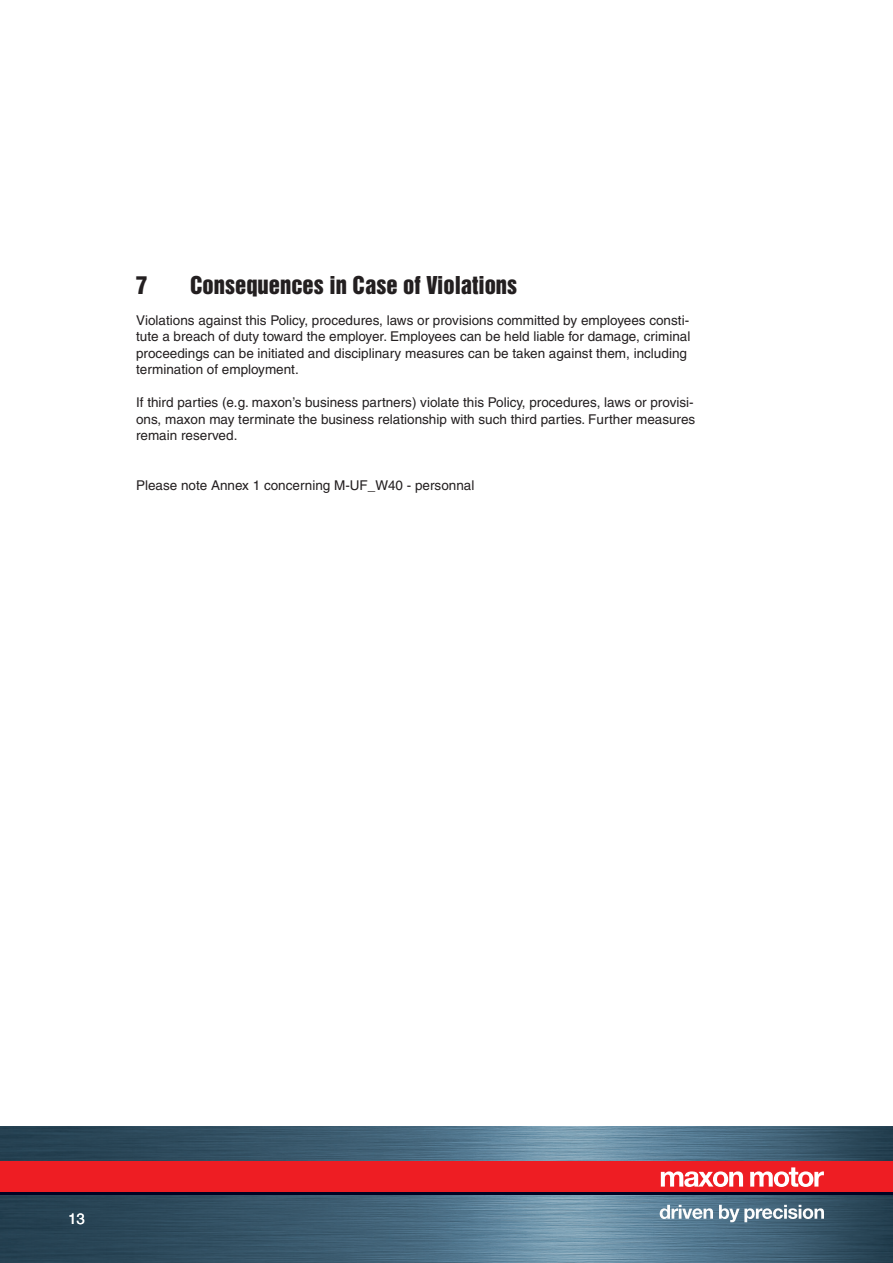
<style>
.page{position:relative;width:893px;height:1263px;background:#fff}
.page>*{position:absolute;margin:0;border:0;box-sizing:border-box;transform-origin:0 0}
.t1{font:22.5px "Helvetica Inserat LT";color:#231f20}
.t2{font:15px "Helvetica";color:#fff}
.t3{font:13.5px/16.5px "Helvetica";color:#231f20}
</style>
<div class="page">
<img style="left:0;top:1127px;width:893px;height:136px">
<div style="left:0;top:1161px;width:893px;height:31px;background:#ee1d23"></div>
<hr style="left:0;top:1192px;width:893px;height:3px;background:#000424">
<svg style="left:661px;top:1171px;width:82px;height:16px"></svg>
<svg style="left:750px;top:1167px;width:74px;height:20px"></svg>
<svg style="left:660px;top:1205px;width:53px;height:14px"></svg>
<svg style="left:719px;top:1205px;width:105px;height:17px"></svg>
<h1 class="t1" style="left:136px;top:272px;width:13px">7</h1>
<h1 class="t1" style="left:190px;top:272px;width:329px">Consequences in Case of Violations</h1>
<p class="t3" style="left:136px;top:312px;width:556px">Violations against this Policy, procedures, laws or provisions committed by employees consti&shy;tute a breach of duty toward the employer. Employees can be held liable for damage, criminal proceedings can be initiated and disciplinary measures can be taken against them, including termination of employment.</p>
<p class="t3" style="left:136px;top:394px;width:561px">If third parties (e.g. maxon’s business partners) violate this Policy, procedures, laws or provisi&shy;ons, maxon may terminate the business relationship with such third parties. Further measures remain reserved.</p>
<p class="t3" style="left:136px;top:477px;width:340px">Please note Annex 1 concerning M-UF_W40 - personnal</p>
<p class="t2" style="left:68px;top:1209px;width:18px">13</p>
</div>
